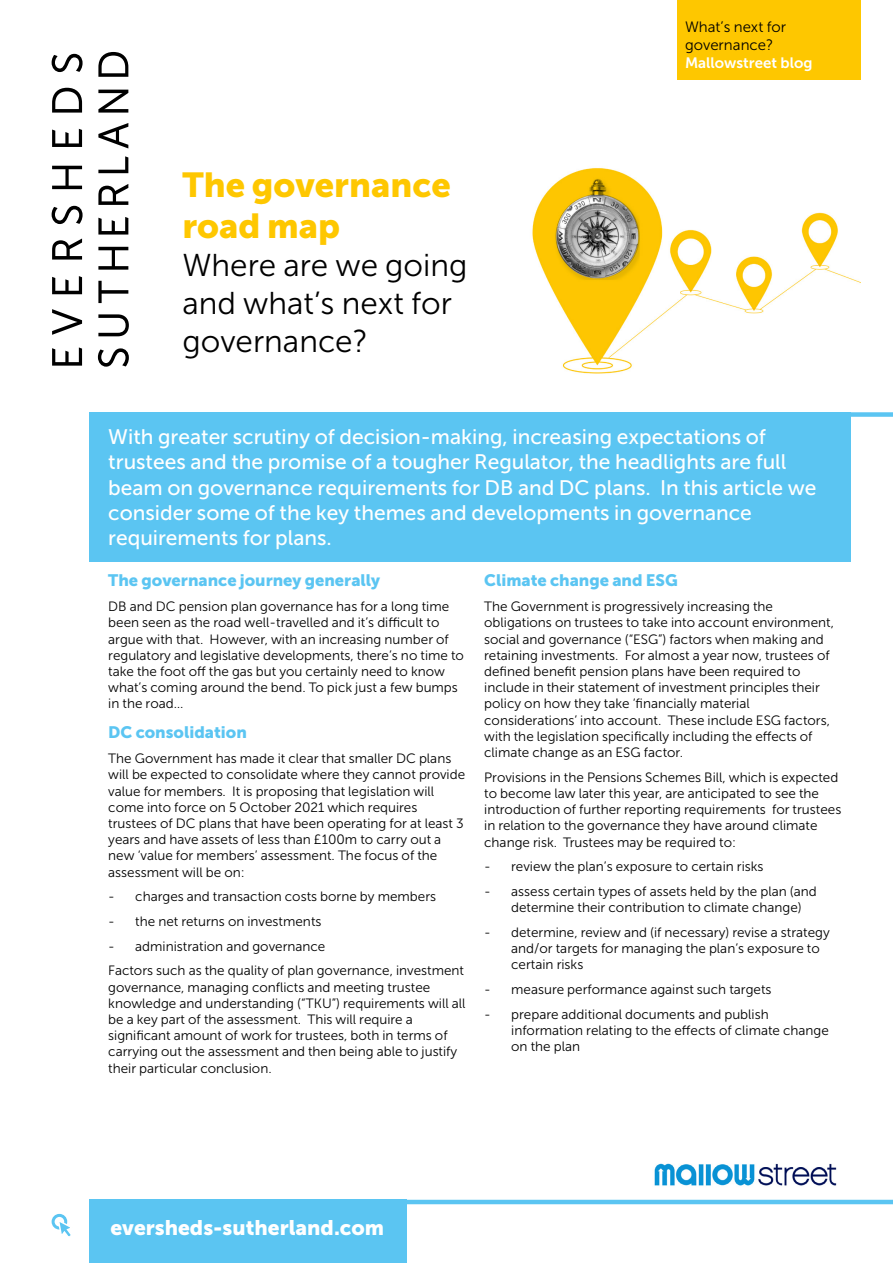
<style>
.page{position:relative;width:893px;height:1263px;background:#fff}
.page>*{position:absolute;margin:0;border:0;box-sizing:border-box;transform-origin:0 0}
.t1{font:34.5px/41.1px "Museo Sans 900";color:#fec700}
.t2{font:31.5px/38.2px "Museo Sans 300";color:#000}
.t3{font:21px/25.2px "Museo Sans 500";color:#fff}
.t4{font:21px "Museo Sans 900";color:#fff}
.t5{font:16.5px "Museo Sans 900";color:#5bc5f2}
.t6{font:15px/18px "Museo Sans 300";color:#000}
.t7{font:15px "Museo Sans 700";color:#fff}
.t8{font:13.5px/16.2px "Museo Sans 300";color:#000}
</style>
<div class="page">
<div style="left:89px;top:412px;width:761px;height:149px;background:#5bc5f2"></div>
<svg style="left:52px;top:347px;width:30px;height:19px"></svg>
<svg style="left:52px;top:309px;width:30px;height:26px"></svg>
<svg style="left:52px;top:276px;width:30px;height:18px"></svg>
<svg style="left:52px;top:238px;width:30px;height:22px"></svg>
<svg style="left:52px;top:166px;width:30px;height:23px"></svg>
<svg style="left:52px;top:129px;width:30px;height:18px"></svg>
<svg style="left:52px;top:88px;width:30px;height:25px"></svg>
<svg style="left:98px;top:314px;width:31px;height:22px"></svg>
<svg style="left:98px;top:281px;width:30px;height:22px"></svg>
<svg style="left:98px;top:247px;width:30px;height:23px"></svg>
<svg style="left:98px;top:217px;width:30px;height:18px"></svg>
<svg style="left:98px;top:184px;width:30px;height:21px"></svg>
<svg style="left:98px;top:156px;width:30px;height:17px"></svg>
<svg style="left:98px;top:123px;width:30px;height:25px"></svg>
<svg style="left:98px;top:90px;width:30px;height:23px"></svg>
<svg style="left:98px;top:52px;width:30px;height:25px"></svg>
<svg style="left:52px;top:206px;width:31px;height:18px"></svg>
<svg style="left:52px;top:54px;width:31px;height:18px"></svg>
<svg style="left:98px;top:348px;width:31px;height:19px"></svg>
<div style="left:89px;top:412px;width:804px;height:5px;background:#5bc5f2"></div>
<div style="left:677px;top:0;width:183px;height:80px;background:#fec700"></div>
<img style="left:654px;top:1163px;width:183px;height:23px">
<div style="left:89px;top:1200px;width:317px;height:63px;background:#5bc5f2"></div>
<div style="left:52px;top:1216px;width:15px;height:15px;border:3px solid #fff;border-radius:50%"></div>
<div style="left:52px;top:1214px;width:15px;height:15px;border:3px solid #5bc5f2;border-radius:50%"></div>
<svg style="left:57px;top:1218px;width:14px;height:19px"></svg>
<hr style="left:89px;top:1200px;width:804px;height:4px;background:#5bc5f2">
<img style="left:532px;top:168px;width:328px;height:206px">
<h1 class="t1" style="left:182px;top:164px;width:270px">The governance road map</h1>
<h2 class="t2" style="left:182px;top:246px;width:287px">Where are we going and what’s next for governance?</h2>
<p class="t6" style="left:685px;top:18px;width:103px">What’s next for governance?</p>
<p class="t7" style="left:685px;top:54px;width:129px">Mallowstreet blog</p>
<p class="t3" style="left:108px;top:424px;width:710px">With greater scrutiny of decision-making, increasing expectations of trustees and the promise of a tougher Regulator, the headlights are full beam on governance requirements for DB and DC plans. In this article we consider some of the key themes and developments in governance requirements for plans.</p>
<p class="t5" style="left:108px;top:571px;width:273px">The governance journey generally</p>
<p class="t8" style="left:108px;top:598px;width:357px">DB and DC pension plan governance has for a long time been seen as the road well-travelled and it’s difficult to argue with that. However, with an increasing number of regulatory and legislative developments, there’s no time to take the foot off the gas but you certainly need to know what’s coming around the bend. To pick just a few bumps in the road…</p>
<p class="t5" style="left:108px;top:723px;width:140px">DC consolidation</p>
<p class="t8" style="left:108px;top:750px;width:358px">The Government has made it clear that smaller DC plans will be expected to consolidate where they cannot provide value for members. It is proposing that legislation will come into force on 5 October 2021 which requires trustees of DC plans that have been operating for at least 3 years and have assets of less than £100m to carry out a new ‘value for members’ assessment. The focus of the assessment will be on:</p>
<p class="t8" style="left:108px;top:889px;width:329px">- charges and transaction costs borne by members</p>
<p class="t8" style="left:108px;top:913px;width:215px">- the net returns on investments</p>
<p class="t8" style="left:108px;top:934px;width:357px;line-height:24.8px">- administration and governance<br>Factors such as the quality of plan governance, investment</p>
<p class="t8" style="left:108px;top:979px;width:359px">governance, managing conflicts and meeting trustee knowledge and understanding (“TKU”) requirements will all be a key part of the assessment. This will require a significant amount of work for trustees, both in terms of carrying out the assessment and then being able to justify their particular conclusion.</p>
<p class="t5" style="left:484px;top:571px;width:195px">Climate change and ESG</p>
<p class="t8" style="left:484px;top:598px;width:351px">The Government is progressively increasing the obligations on trustees to take into account environment, social and governance (“ESG”) factors when making and retaining investments. For almost a year now, trustees of defined benefit pension plans have been required to include in their statement of investment principles their policy on how they take ‘financially material considerations’ into account. These include ESG factors, with the legislation specifically including the effects of climate change as an ESG factor.</p>
<p class="t8" style="left:484px;top:769px;width:359px">Provisions in the Pensions Schemes Bill, which is expected to become law later this year, are anticipated to see the introduction of further reporting requirements for trustees in relation to the governance they have around climate change risk. Trustees may be required to:</p>
<p class="t8" style="left:484px;top:858px;width:281px">- review the plan’s exposure to certain risks</p>
<p class="t8" style="left:511px;top:883px;width:307px;text-indent:-27px">- assess certain types of assets held by the plan (and determine their contribution to climate change)</p>
<p class="t8" style="left:511px;top:924px;width:320px;text-indent:-27px">- determine, review and (if necessary) revise a strategy and/or targets for managing the plan’s exposure to certain risks</p>
<p class="t8" style="left:484px;top:981px;width:289px">- measure performance against such targets</p>
<p class="t8" style="left:511px;top:1006px;width:319px;text-indent:-27px">- prepare additional documents and publish information relating to the effects of climate change on the plan</p>
<h3 class="t4" style="left:110px;top:1216px;width:275px">eversheds-sutherland.com</h3>
</div>
